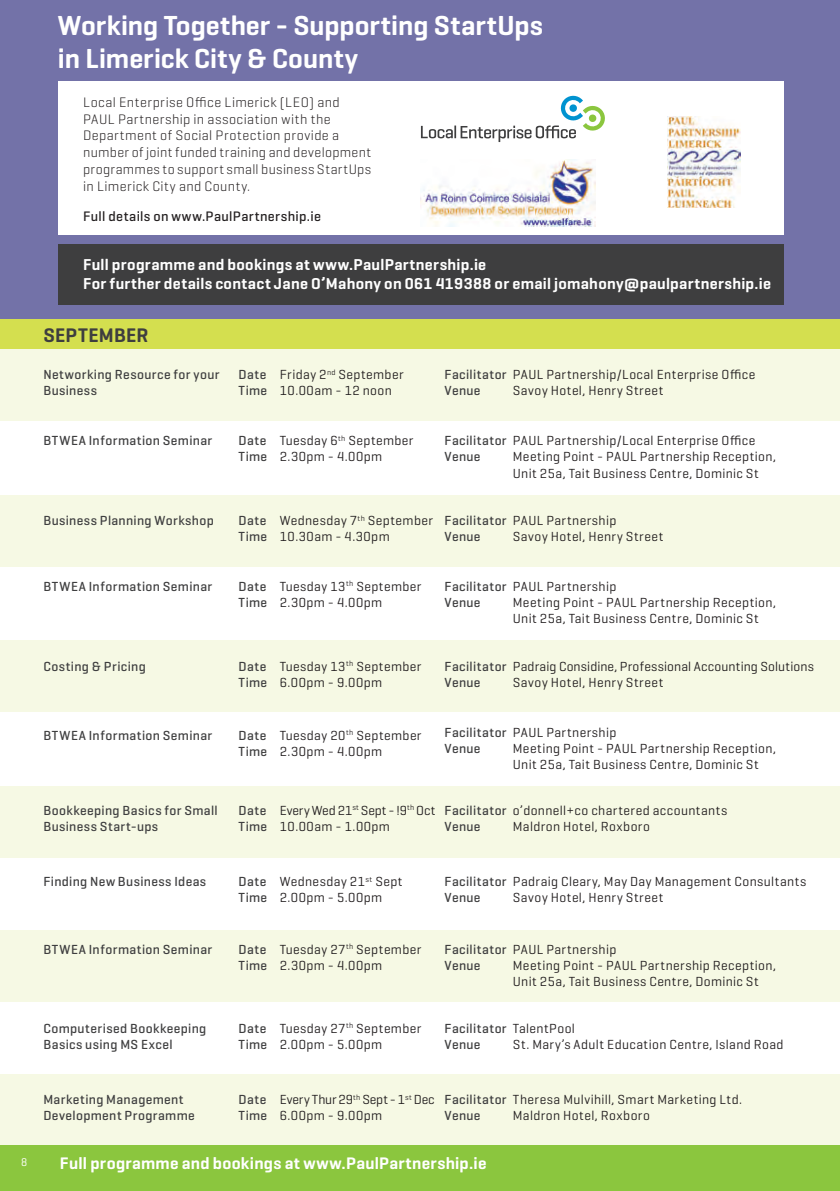
<style>
.page{position:relative;width:840px;height:1191px;background:#fff}
.page>*{position:absolute;margin:0;border:0;box-sizing:border-box;transform-origin:0 0}
.t1{font:600 28px "Geogrotesque";color:#fff}
.t2{font:600 20px "Geogrotesque";letter-spacing:.015em;color:#3e3e3f}
.body{font:600 17px "Geogrotesque";letter-spacing:.015em;color:#fff}
.body-2{font:600 16px "Geogrotesque";letter-spacing:.02em;color:#fff}
.body-3{font:300 14px "Geogrotesque";letter-spacing:.025em;color:#231f20}
.body-4{font:500 14px "Geogrotesque";letter-spacing:.025em;color:#231f20}
.Course_Details{font:13.4px "Geogrotesque";letter-spacing:.03em;color:#231f20}
.Course_Details-2{font:500 13.4px/16px "Geogrotesque";letter-spacing:.025em;color:#3e3e3f}
.Course_Details-3{font:13.4px "Geogrotesque";letter-spacing:.01em;color:#231f20}
.Course_Details-4{font:13.4px "Geogrotesque";letter-spacing:-.005em;color:#231f20}
.t3{font:11.4px "Geogrotesque";color:#fff}
.s1{font-weight:500;color:#3e3e3f}
.s2{font-weight:400;color:#231f20}
</style>
<div class="page">
<div style="left:0;top:0;width:839px;height:319px;background:#7372a8"></div>
<div style="left:0;top:349px;width:839px;height:71px;background:#f6f9e4"></div>
<div style="left:0;top:495px;width:839px;height:71px;background:#f6f9e4"></div>
<div style="left:0;top:640px;width:839px;height:72px;background:#f6f9e4"></div>
<div style="left:0;top:786px;width:839px;height:72px;background:#f6f9e4"></div>
<div style="left:0;top:930px;width:839px;height:71px;background:#f6f9e4"></div>
<div style="left:0;top:1074px;width:839px;height:71px;background:#f6f9e4"></div>
<div style="left:0;top:319px;width:839px;height:30px;background:#d4df4f"></div>
<div style="left:58px;top:82px;width:725px;height:153px;background:#fff"></div>
<img style="left:667px;top:117px;width:73px;height:90px">
<svg style="left:420px;top:96px;width:184px;height:46px"></svg>
<img style="left:420px;top:160px;width:175px;height:66px">
<div style="left:58px;top:245px;width:724px;height:60px;background:#3e3e3f"></div>
<div style="left:0;top:1145px;width:839px;height:46px;background:#8bc63e"></div>
<p class="t1" style="left:58px;top:8px;width:486px">Working Together - Supporting StartUps</p>
<p class="t1" style="left:58px;top:41px;width:301px">in Limerick City &amp; County</p>
<p class="body-3" style="left:83px;top:93px;width:258px">Local Enterprise Office Limerick (LEO) and</p>
<p class="body-3" style="left:83px;top:110px;width:249px">PAUL Partnership in association with the</p>
<p class="body-3" style="left:83px;top:127px;width:257px">Department of Social Protection provide a</p>
<p class="body-3" style="left:83px;top:144px;width:289px">number of joint funded training and development</p>
<p class="body-3" style="left:83px;top:160px;width:289px">programmes to support small business StartUps</p>
<p class="body-3" style="left:83px;top:177px;width:168px">in Limerick City and County.</p>
<p class="body-4" style="left:83px;top:208px;width:239px">Full details on www.PaulPartnership.ie</p>
<p class="body-2" style="left:83px;top:255px;width:404px">Full programme and bookings at www.PaulPartnership.ie</p>
<p class="body-2" style="left:83px;top:274px;width:689px">For further details contact Jane O’Mahony on 061 419388 or email jomahony@paulpartnership.ie</p>
<p class="t2" style="left:43px;top:322px;width:107px">SEPTEMBER</p>
<p class="Course_Details-2" style="left:43px;top:366px;width:177px">Networking Resource for your<br>Business</p>
<p class="Course_Details" style="left:238px;top:366px;width:166px"><span class="s1">Date</span> Friday 2<sup>nd</sup> September</p>
<p class="Course_Details" style="left:238px;top:382px;width:155px"><span class="s1">Time</span> 10.00am - 12 noon</p>
<p class="Course_Details" style="left:444px;top:366px;width:312px"><span class="s1">Facilitator</span> PAUL Partnership/Local Enterprise Office</p>
<p class="Course_Details-2" style="left:444px;top:382px;width:37px">Venue</p>
<p class="Course_Details" style="left:512px;top:382px;width:152px">Savoy Hotel, Henry Street</p>
<p class="Course_Details-2" style="left:43px;top:432px;width:170px">BTWEA Information Seminar</p>
<p class="Course_Details" style="left:238px;top:432px;width:176px"><span class="s1">Date</span> Tuesday 6<sup>th</sup> September</p>
<p class="Course_Details" style="left:238px;top:448px;width:145px"><span class="s1">Time</span> 2.30pm - 4.00pm</p>
<p class="Course_Details" style="left:444px;top:432px;width:312px"><span class="s1">Facilitator</span> PAUL Partnership/Local Enterprise Office</p>
<p class="Course_Details-2" style="left:444px;top:448px;width:37px">Venue</p>
<p class="Course_Details" style="left:512px;top:448px;width:264px">Meeting Point - PAUL Partnership Reception,</p>
<p class="Course_Details" style="left:512px;top:465px;width:247px">Unit 25a, Tait Business Centre, Dominic St</p>
<p class="Course_Details-2" style="left:43px;top:512px;width:172px">Business Planning Workshop</p>
<p class="Course_Details" style="left:238px;top:512px;width:196px"><span class="s1">Date</span> Wednesday 7<sup>th</sup> September</p>
<p class="Course_Details" style="left:238px;top:528px;width:153px"><span class="s1">Time</span> 10.30am - 4.30pm</p>
<p class="Course_Details" style="left:444px;top:512px;width:173px"><span class="s1">Facilitator</span> PAUL Partnership</p>
<p class="Course_Details-2" style="left:444px;top:528px;width:37px">Venue</p>
<p class="Course_Details" style="left:512px;top:528px;width:152px">Savoy Hotel, Henry Street</p>
<p class="Course_Details-2" style="left:43px;top:578px;width:170px">BTWEA Information Seminar</p>
<p class="Course_Details" style="left:238px;top:578px;width:184px"><span class="s1">Date</span> Tuesday 13<sup>th</sup> September</p>
<p class="Course_Details" style="left:238px;top:594px;width:145px"><span class="s1">Time</span> 2.30pm - 4.00pm</p>
<p class="Course_Details-2" style="left:43px;top:658px;width:104px">Costing &amp; Pricing</p>
<p class="Course_Details" style="left:238px;top:658px;width:184px"><span class="s1">Date</span> Tuesday 13<sup>th</sup> September</p>
<p class="Course_Details" style="left:238px;top:674px;width:145px"><span class="s1">Time</span> 6.00pm - 9.00pm</p>
<p class="Course_Details" style="left:444px;top:578px;width:173px"><span class="s1">Facilitator</span> PAUL Partnership</p>
<p class="Course_Details-2" style="left:444px;top:594px;width:37px">Venue</p>
<p class="Course_Details" style="left:512px;top:594px;width:264px">Meeting Point - PAUL Partnership Reception,</p>
<p class="Course_Details" style="left:512px;top:610px;width:247px">Unit 25a, Tait Business Centre, Dominic St</p>
<p class="Course_Details-3" style="left:444px;top:658px;width:370px"><span class="s1">Facilitator</span> Padraig Considine, Professional Accounting Solutions</p>
<p class="Course_Details-2" style="left:444px;top:674px;width:37px">Venue</p>
<p class="Course_Details" style="left:512px;top:674px;width:152px">Savoy Hotel, Henry Street</p>
<p class="Course_Details-2" style="left:43px;top:726px;width:170px">BTWEA Information Seminar</p>
<p class="Course_Details" style="left:238px;top:726px;width:184px"><span class="s1">Date</span> Tuesday 20<sup>th</sup> September</p>
<p class="Course_Details" style="left:238px;top:742px;width:145px"><span class="s1">Time</span> 2.30pm - 4.00pm</p>
<p class="Course_Details" style="left:444px;top:723px;width:173px"><span class="s1">Facilitator</span> PAUL Partnership</p>
<p class="Course_Details-2" style="left:444px;top:740px;width:37px">Venue</p>
<p class="Course_Details" style="left:512px;top:740px;width:264px">Meeting Point - PAUL Partnership Reception,</p>
<p class="Course_Details" style="left:512px;top:756px;width:247px">Unit 25a, Tait Business Centre, Dominic St</p>
<p class="Course_Details-2" style="left:43px;top:801px;width:176px">Bookkeeping Basics for Small<br>Business Start-ups</p>
<p class="Course_Details-4" style="left:238px;top:801px;width:198px"><span class="s1">Date</span> Every Wed 21<sup>st</sup> Sept - !9<sup>th</sup> Oct</p>
<p class="Course_Details" style="left:238px;top:817px;width:153px"><span class="s1">Time</span> 10.00am - 1.00pm</p>
<p class="Course_Details" style="left:444px;top:801px;width:284px"><span class="s1">Facilitator</span> o’donnell+co chartered accountants</p>
<p class="Course_Details-2" style="left:444px;top:817px;width:37px">Venue</p>
<p class="Course_Details" style="left:512px;top:817px;width:138px">Maldron Hotel, Roxboro</p>
<p class="Course_Details-2" style="left:43px;top:873px;width:164px">Finding New Business Ideas</p>
<p class="Course_Details" style="left:238px;top:873px;width:165px"><span class="s1">Date</span> Wednesday 21<sup>st</sup> Sept</p>
<p class="Course_Details" style="left:238px;top:889px;width:145px"><span class="s1">Time</span> 2.00pm - 5.00pm</p>
<p class="Course_Details" style="left:444px;top:873px;width:363px"><span class="s1">Facilitator</span> Padraig Cleary, May Day Management Consultants</p>
<p class="Course_Details-2" style="left:444px;top:889px;width:37px">Venue</p>
<p class="Course_Details" style="left:512px;top:889px;width:152px">Savoy Hotel, Henry Street</p>
<p class="Course_Details-2" style="left:43px;top:941px;width:170px">BTWEA Information Seminar</p>
<p class="Course_Details" style="left:238px;top:940px;width:184px"><span class="s1">Date</span> Tuesday 27<sup>th</sup> September</p>
<p class="Course_Details" style="left:238px;top:956px;width:145px"><span class="s1">Time</span> 2.30pm - 4.00pm</p>
<p class="Course_Details" style="left:444px;top:940px;width:173px"><span class="s1">Facilitator</span> PAUL Partnership</p>
<p class="Course_Details-2" style="left:444px;top:957px;width:37px">Venue</p>
<p class="Course_Details" style="left:512px;top:956px;width:264px">Meeting Point - PAUL Partnership Reception,</p>
<p class="Course_Details" style="left:512px;top:973px;width:247px">Unit 25a, Tait Business Centre, Dominic St</p>
<p class="Course_Details-2" style="left:43px;top:1019px;width:164px">Computerised Bookkeeping<br>Basics using MS Excel</p>
<p class="Course_Details" style="left:238px;top:1019px;width:184px"><span class="s1">Date</span> Tuesday 27<sup>th</sup> September</p>
<p class="Course_Details" style="left:238px;top:1035px;width:145px"><span class="s1">Time</span> 2.00pm - 5.00pm</p>
<p class="Course_Details-2" style="left:444px;top:1019px;width:132px">Facilitator <span class="s2">TalentPool</span></p>
<p class="Course_Details-2" style="left:444px;top:1035px;width:37px">Venue</p>
<p class="Course_Details" style="left:512px;top:1035px;width:272px">St. Mary’s Adult Education Centre, Island Road</p>
<p class="Course_Details-2" style="left:43px;top:1091px;width:153px">Marketing Management<br>Development Programme</p>
<p class="Course_Details-4" style="left:238px;top:1091px;width:198px"><span class="s1">Date</span> Every Thur 29<sup>th</sup> Sept - 1<sup>st</sup> Dec</p>
<p class="Course_Details" style="left:238px;top:1107px;width:145px"><span class="s1">Time</span> 6.00pm - 9.00pm</p>
<p class="Course_Details" style="left:444px;top:1091px;width:299px"><span class="s1">Facilitator</span> Theresa Mulvihill, Smart Marketing Ltd.</p>
<p class="Course_Details-2" style="left:444px;top:1107px;width:37px">Venue</p>
<p class="Course_Details" style="left:512px;top:1107px;width:138px">Maldron Hotel, Roxboro</p>
<p class="t3" style="left:21px;top:1155px;width:8px">8</p>
<p class="body" style="left:60px;top:1152px;width:428px">Full programme and bookings at www.PaulPartnership.ie</p>
</div>
